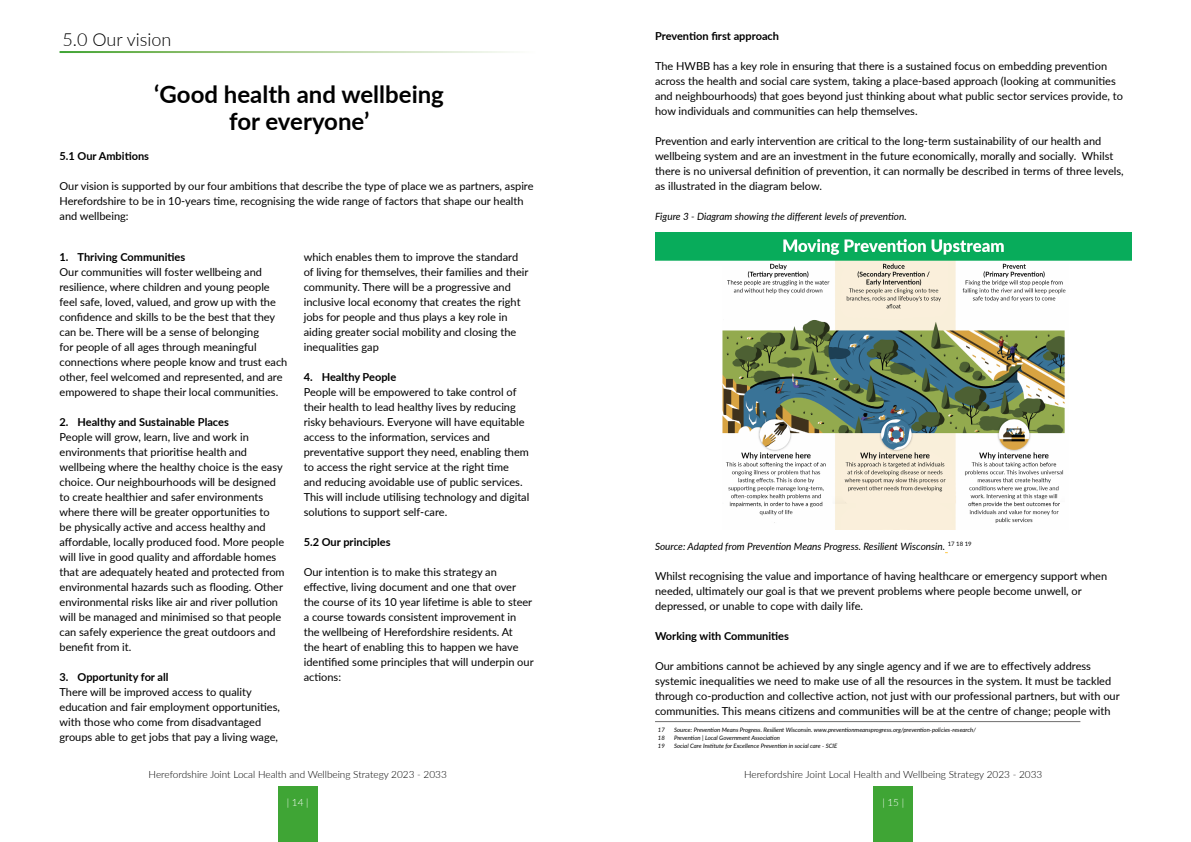
<style>
.page{position:relative;width:1191px;height:842px;background:#fff}
.page>*{position:absolute;margin:0;border:0;box-sizing:border-box;transform-origin:0 0}
.table_copy_bold_cent{font:700 24px "Lato";color:#000}
.Page_heading{font:300 18px "Lato";color:#000}
.lato_regular_11_15_p{font:11px/15px "Lato";color:#000}
.bullet_numb_lato_reg{font:700 11px "Lato";color:#000}
.lato_bold_11_15_para{font:700 11px "Lato";color:#000}
.lato_regular_11_15_p-2{font:700 11px "Lato";color:#000}
.lato_regular_11_15_p-3{font:italic 10px "Lato";color:#000}
.t1{font:300 10px "Lato";color:#000}
.t2{font:300 10px "Lato";color:#fff}
.footnotes{font:italic 6px "Lato";color:#000}
</style>
<div class="page">
<div style="left:278px;top:787px;width:39px;height:55px;background:#3fa535"></div>
<div style="left:873px;top:787px;width:40px;height:55px;background:#3fa535"></div>
<img style="left:655px;top:232px;width:476px;height:297px">
<hr style="left:655px;top:721px;width:425px;height:1px;background:#706f6f">
<p class="Page_heading" style="left:62px;top:27px;width:110px">5.0 Our vision</p>
<p class="table_copy_bold_cent" style="left:154px;top:76px;width:291px">‘Good health and wellbeing</p>
<p class="table_copy_bold_cent" style="left:229px;top:103px;width:142px">for everyone’</p>
<h1 class="lato_bold_11_15_para" style="left:60px;top:148px;width:91px">5.1 Our Ambitions</h1>
<p class="lato_regular_11_15_p" style="left:60px;top:178px;width:475px">Our vision is supported by our four ambitions that describe the type of place we as partners, aspire<br>Herefordshire to be in 10-years time, recognising the wide range of factors that shape our health and wellbeing:</p>
<p class="bullet_numb_lato_reg" style="left:60px;top:249px;width:127px">1. Thriving Communities</p>
<p class="lato_regular_11_15_p" style="left:60px;top:264px;width:229px">Our communities will foster wellbeing and resilience, where children and young people feel safe, loved, valued, and grow up with the confidence and skills to be the best that they can be. There will be a sense of belonging<br>for people of all ages through meaningful connections where people know and trust each other, feel welcomed and represented, and are empowered to shape their local communities.</p>
<p class="bullet_numb_lato_reg" style="left:60px;top:414px;width:171px">2. Healthy and Sustainable Places</p>
<p class="lato_regular_11_15_p" style="left:60px;top:429px;width:227px">People will grow, learn, live and work in environments that prioritise health and wellbeing where the healthy choice is the easy choice. Our neighbourhoods will be designed to create healthier and safer environments where there will be greater opportunities to<br>be physically active and access healthy and affordable, locally produced food. More people will live in good quality and affordable homes that are adequately heated and protected from environmental hazards such as flooding. Other environmental risks like air and river pollution will be managed and minimised so that people can safely experience the great outdoors and benefit from it.</p>
<p class="bullet_numb_lato_reg" style="left:60px;top:669px;width:110px">3. Opportunity for all</p>
<p class="lato_regular_11_15_p" style="left:60px;top:684px;width:222px">There will be improved access to quality education and fair employment opportunities, with those who come from disadvantaged groups able to get jobs that pay a living wage,</p>
<p class="lato_regular_11_15_p" style="left:304px;top:249px;width:226px">which enables them to improve the standard of living for themselves, their families and their community. There will be a progressive and inclusive local economy that creates the right jobs for people and thus plays a key role in aiding greater social mobility and closing the inequalities gap</p>
<p class="bullet_numb_lato_reg" style="left:304px;top:369px;width:94px">4. Healthy People</p>
<p class="lato_regular_11_15_p" style="left:304px;top:384px;width:227px">People will be empowered to take control of their health to lead healthy lives by reducing risky behaviours. Everyone will have equitable access to the information, services and preventative support they need, enabling them to access the right service at the right time and reducing avoidable use of public services.<br>This will include utilising technology and digital solutions to support self-care.</p>
<h1 class="lato_bold_11_15_para" style="left:304px;top:534px;width:88px">5.2 Our principles</h1>
<p class="lato_regular_11_15_p" style="left:304px;top:564px;width:231px">Our intention is to make this strategy an effective, living document and one that over the course of its 10 year lifetime is able to steer a course towards consistent improvement in the wellbeing of Herefordshire residents. At<br>the heart of enabling this to happen we have identified some principles that will underpin our actions:</p>
<p class="t1" style="left:149px;top:767px;width:300px">Herefordshire Joint Local Health and Wellbeing Strategy 2023 - 2033</p>
<p class="t2" style="left:287px;top:795px;width:23px">| 14 |</p>
<h1 class="lato_bold_11_15_para" style="left:655px;top:28px;width:126px">Prevention first approach</h1>
<p class="lato_regular_11_15_p" style="left:655px;top:58px;width:469px">The HWBB has a key role in ensuring that there is a sustained focus on embedding prevention across the health and social care system, taking a place-based approach (looking at communities and neighbourhoods) that goes beyond just thinking about what public sector services provide, to how individuals and communities can help themselves.</p>
<p class="lato_regular_11_15_p" style="left:655px;top:133px;width:470px">Prevention and early intervention are critical to the long-term sustainability of our health and wellbeing system and are an investment in the future economically, morally and socially. Whilst there is no universal definition of prevention, it can normally be described in terms of three levels, as illustrated in the diagram below.</p>
<p class="lato_regular_11_15_p-3" style="left:655px;top:209px;width:253px">Figure 3 - Diagram showing the different levels of prevention.</p>
<p class="lato_regular_11_15_p-3" style="left:655px;top:539px;width:318px">Source: Adapted from Prevention Means Progress. Resilient Wisconsin. <sup>17</sup> <sup>18</sup> <sup>19</sup></p>
<p class="lato_regular_11_15_p" style="left:655px;top:568px;width:453px">Whilst recognising the value and importance of having healthcare or emergency support when needed, ultimately our goal is that we prevent problems where people become unwell, or depressed, or unable to cope with daily life.</p>
<p class="lato_regular_11_15_p-2" style="left:655px;top:628px;width:135px">Working with Communities</p>
<p class="lato_regular_11_15_p" style="left:655px;top:658px;width:466px">Our ambitions cannot be achieved by any single agency and if we are to effectively address systemic inequalities we need to make use of all the resources in the system. It must be tackled through co-production and collective action, not just with our professional partners, but with our communities. This means citizens and communities will be at the centre of change; people with</p>
<p class="footnotes" style="left:658px;top:726px;width:8px">17</p>
<p class="footnotes" style="left:674px;top:726px;width:303px">Source: Prevention Means Progress. Resilient Wisconsin. www.preventionmeansprogress.org/prevention-policies-research/</p>
<p class="footnotes" style="left:658px;top:734px;width:8px">18</p>
<p class="footnotes" style="left:674px;top:734px;width:107px">Prevention | Local Government Association</p>
<p class="footnotes" style="left:658px;top:742px;width:8px">19</p>
<p class="footnotes" style="left:674px;top:742px;width:165px">Social Care Institute for Excellence Prevention in social care - SCIE</p>
<p class="t1" style="left:744px;top:767px;width:300px">Herefordshire Joint Local Health and Wellbeing Strategy 2023 - 2033</p>
<p class="t2" style="left:882px;top:795px;width:23px">| 15 |</p>
</div>
